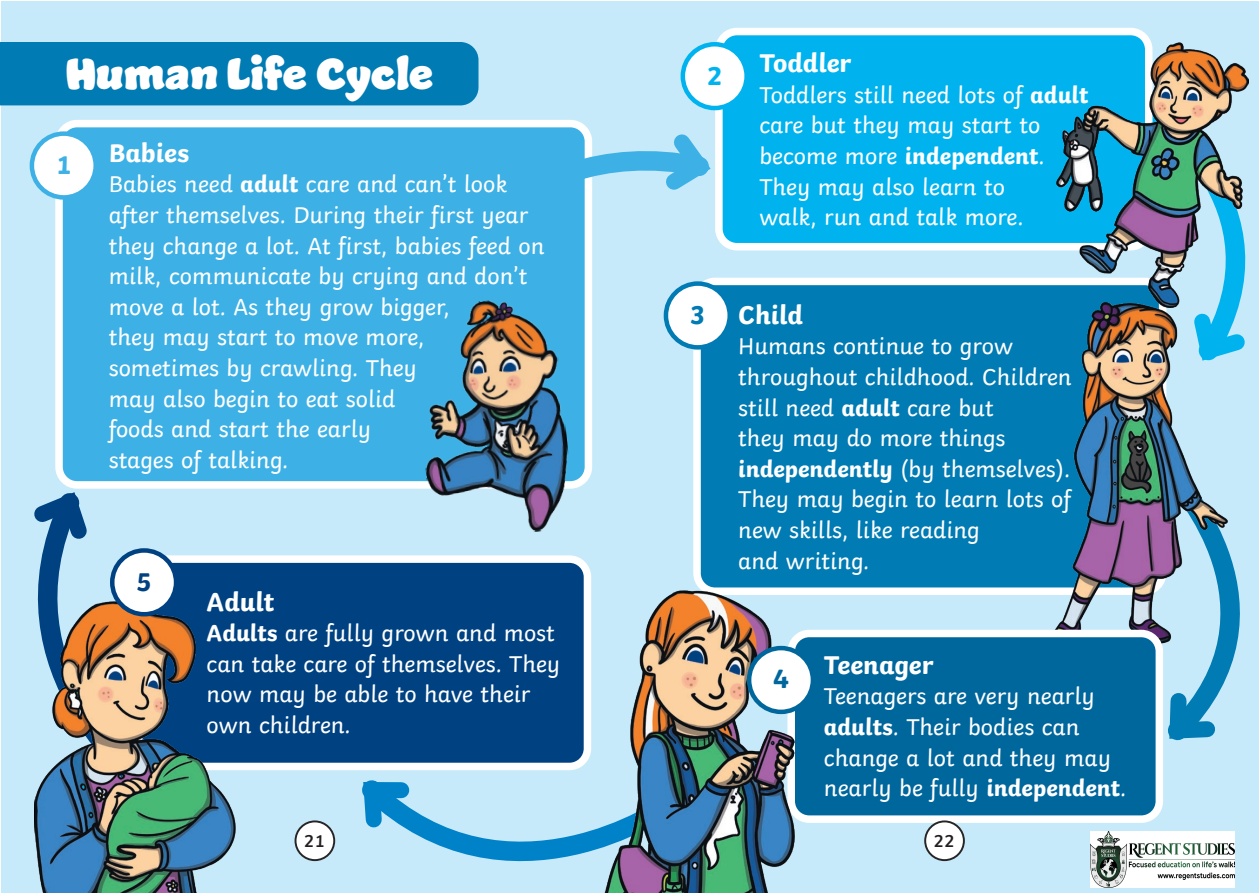
<style>
.page{position:relative;width:1259px;height:893px;background:#fff}
.page>*{position:absolute;margin:0;border:0;box-sizing:border-box;transform-origin:0 0}
.t1{font:45px "Jumble";color:#fff}
.Body_Copy_No_Baselin{font:700 27px "Twinkl";color:#fff}
.Body_Copy_No_Baselin-2{font:700 27px "Twinkl";color:#3db1e5}
.Body_Copy_No_Baselin-3{font:700 27px "Twinkl";color:#00b3ef}
.Body_Copy_No_Baselin-4{font:700 27px "Twinkl";color:#00679d}
.Body_Copy_No_Baselin-5{font:700 27px "Twinkl";color:#004281}
.Body_Copy_No_Baselin-6{font:700 27px "Twinkl";color:#007bb3}
.Body_Copy_No_Baselin-7{font:24px/30.6px "Twinkl";color:#fff}
.t2{font:600 18px "Twinkl";color:#231f20}
.s1{font-weight:700}
</style>
<div class="page">
<div style="left:1px;top:1px;width:1257px;height:891px;background:#c6eafa"></div>
<svg style="left:1168px;top:461px;width:91px;height:297px"></svg>
<div style="left:697px;top:281px;width:465px;height:310px;background:#007bb3;border-radius:18px"></div>
<div style="left:693px;top:278px;width:473px;height:317px;border:8px solid #fff;border-radius:18px"></div>
<img style="left:1046px;top:307px;width:181px;height:343px">
<div style="left:791px;top:633px;width:368px;height:186px;background:#00679d;border-radius:18px"></div>
<div style="left:787px;top:630px;width:376px;height:193px;border:8px solid #fff;border-radius:18px"></div>
<div style="left:139px;top:559px;width:448px;height:207px;background:#004281;border-radius:18px"></div>
<div style="left:135px;top:555px;width:456px;height:215px;border:8px solid #fff;border-radius:18px"></div>
<svg style="left:1127px;top:89px;width:132px;height:288px"></svg>
<div style="left:59px;top:124px;width:529px;height:361px;background:#3db1e5;border-radius:18px"></div>
<div style="left:55px;top:120px;width:537px;height:369px;border:8px solid #fff;border-radius:18px"></div>
<div style="left:719px;top:32px;width:429px;height:215px;background:#00b3ef;border-radius:18px"></div>
<div style="left:715px;top:28px;width:437px;height:222px;border:8px solid #fff;border-radius:18px"></div>
<svg style="left:389px;top:127px;width:333px;height:202px"></svg>
<svg style="left:652px;top:120px;width:70px;height:84px"></svg>
<svg style="left:37px;top:477px;width:131px;height:124px"></svg>
<svg style="left:34px;top:481px;width:65px;height:70px"></svg>
<svg style="left:344px;top:762px;width:245px;height:131px"></svg>
<img style="left:34px;top:601px;width:202px;height:292px">
<img style="left:589px;top:591px;width:205px;height:302px">
<div style="left:32px;top:134px;width:64px;height:63px;background:#fff;border-radius:50%"></div>
<div style="left:30px;top:131px;width:68px;height:69px;border:4px solid #3db1e5;border-radius:50%"></div>
<div style="left:683px;top:44px;width:63px;height:64px;background:#fff;border-radius:50%"></div>
<div style="left:680px;top:42px;width:69px;height:68px;border:4px solid #00b3ef;border-radius:50%"></div>
<div style="left:749px;top:648px;width:64px;height:64px;background:#fff;border-radius:50%"></div>
<div style="left:747px;top:646px;width:68px;height:68px;border:4px solid #00679d;border-radius:50%"></div>
<div style="left:112px;top:550px;width:64px;height:64px;background:#fff;border-radius:50%"></div>
<div style="left:110px;top:548px;width:68px;height:68px;border:4px solid #004281;border-radius:50%"></div>
<img style="left:409px;top:294px;width:167px;height:238px">
<img style="left:1056px;top:43px;width:192px;height:264px">
<div style="left:0;top:42px;width:478px;height:63px;background:#007bb3"></div>
<div style="left:666px;top:284px;width:64px;height:63px;background:#fff;border-radius:50%"></div>
<div style="left:663px;top:281px;width:69px;height:69px;border:4px solid #007bb3;border-radius:50%"></div>
<div style="left:295px;top:821px;width:39px;height:39px;background:#fff;border-radius:50%"></div>
<div style="left:294px;top:820px;width:41px;height:41px;border:2px solid #282526;border-radius:50%"></div>
<div style="left:925px;top:821px;width:39px;height:39px;background:#fff;border-radius:50%"></div>
<div style="left:924px;top:820px;width:41px;height:41px;border:2px solid #282526;border-radius:50%"></div>
<img style="left:1091px;top:832px;width:143px;height:56px">
<p class="t1" style="left:66px;top:41px;width:369px">Human Life Cycle</p>
<p class="Body_Copy_No_Baselin-2" style="left:56px;top:143px;width:17px">1</p>
<p class="Body_Copy_No_Baselin" style="left:109px;top:130px;width:82px">Babies</p>
<p class="Body_Copy_No_Baselin-7" style="left:109px;top:167px;width:437px">Babies need <span class="s1">adult</span> care and can’t look after themselves. During their first year they change a lot. At first, babies feed on milk, communicate by crying and don’t move a lot. As they grow bigger,<br>they may start to move more,<br>sometimes by crawling. They<br>may also begin to eat solid<br>foods and start the early<br>stages of talking.</p>
<p class="Body_Copy_No_Baselin-5" style="left:136px;top:560px;width:17px">5</p>
<p class="Body_Copy_No_Baselin" style="left:207px;top:579px;width:69px">Adult</p>
<p class="Body_Copy_No_Baselin-7" style="left:207px;top:616px;width:355px"><span class="s1">Adults</span> are fully grown and most can take care of themselves. They now may be able to have their own children.</p>
<p class="Body_Copy_No_Baselin-3" style="left:707px;top:53px;width:17px">2</p>
<p class="Body_Copy_No_Baselin" style="left:759px;top:41px;width:93px">Toddler</p>
<p class="Body_Copy_No_Baselin-7" style="left:759px;top:77px;width:330px">Toddlers still need lots of <span class="s1">adult </span>care but they may start to become more <span class="s1">independent</span>.<br>They may also learn to<br>walk, run and talk more.</p>
<p class="Body_Copy_No_Baselin-6" style="left:690px;top:293px;width:17px">3</p>
<p class="Body_Copy_No_Baselin" style="left:738px;top:292px;width:66px">Child</p>
<p class="Body_Copy_No_Baselin-7" style="left:738px;top:329px;width:335px">Humans continue to grow throughout childhood. Children still need <span class="s1">adult</span> care but<br>they may do more things <span class="s1">independently</span> (by themselves).<br>They may begin to learn lots of new skills, like reading<br>and writing.</p>
<p class="Body_Copy_No_Baselin-4" style="left:773px;top:657px;width:17px">4</p>
<p class="Body_Copy_No_Baselin" style="left:824px;top:642px;width:111px">Teenager</p>
<p class="Body_Copy_No_Baselin-7" style="left:824px;top:679px;width:304px">Teenagers are very nearly <span class="s1">adults</span>. Their bodies can change a lot and they may nearly be fully <span class="s1">independent</span>.</p>
<p class="t2" style="left:304px;top:826px;width:23px">21</p>
<p class="t2" style="left:933px;top:826px;width:23px">22</p>
</div>
